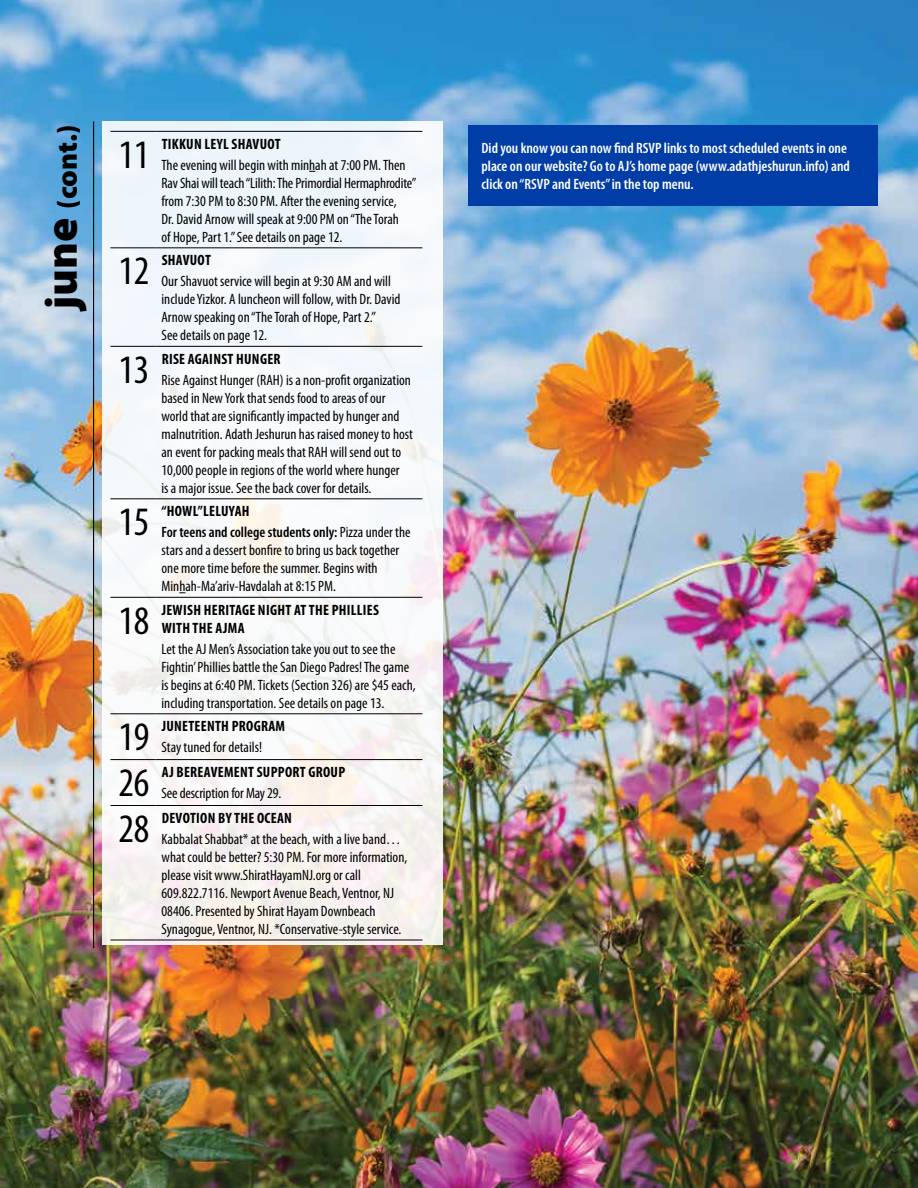
<style>
.page{position:relative;width:918px;height:1188px;background:#fff}
.page>*{position:absolute;margin:0;border:0;box-sizing:border-box;transform-origin:0 0}
.t1{font:condensed 40.5px "Myriad Pro";color:#000}
.t2{font:900 28.5px "Myriad Pro";color:#000}
.t3{font:condensed 15px/18px "Myriad Pro";color:#000}
.t4{font:600 condensed 15px/18px "Myriad Pro";color:#fff}
.t5{font:700 condensed 15px/18px "Myriad Pro";letter-spacing:.02em;color:#000}
.t6{font:600 condensed 15px/21.3px "Myriad Pro";color:#000}
.s1{font-size:45px}
.s2{font-weight:700}
.s3{font-weight:400}
</style>
<div class="page">
<img style="left:0;top:0;width:918px;height:1188px">
<div style="left:103px;top:121px;width:340px;height:824px;background:linear-gradient(to bottom,#f1f9ff,#f9f3f0)"></div>
<hr style="left:93px;top:121px;width:1px;height:827px;background:#000">
<div style="left:468px;top:125px;width:410px;height:80px;background:#003da7"></div>
<hr style="left:110px;top:131px;width:46px;height:1px;background:#000">
<hr style="left:156px;top:131px;width:266px;height:1px;background:#000">
<hr style="left:110px;top:247px;width:46px;height:1px;background:#000">
<hr style="left:156px;top:247px;width:266px;height:1px;background:#000">
<hr style="left:110px;top:346px;width:46px;height:1px;background:#000">
<hr style="left:156px;top:346px;width:266px;height:1px;background:#000">
<hr style="left:110px;top:498px;width:46px;height:1px;background:#000">
<hr style="left:156px;top:498px;width:266px;height:1px;background:#000">
<hr style="left:110px;top:597px;width:46px;height:1px;background:#000">
<hr style="left:156px;top:597px;width:266px;height:1px;background:#000">
<hr style="left:110px;top:713px;width:46px;height:1px;background:#000">
<hr style="left:156px;top:713px;width:266px;height:1px;background:#000">
<hr style="left:110px;top:759px;width:46px;height:1px;background:#000">
<hr style="left:156px;top:759px;width:266px;height:1px;background:#000">
<hr style="left:110px;top:805px;width:46px;height:1px;background:#000">
<hr style="left:156px;top:805px;width:266px;height:1px;background:#000">
<hr style="left:110px;top:940px;width:46px;height:1px;background:#000">
<hr style="left:156px;top:940px;width:266px;height:1px;background:#000">
<h2 class="t2" style="left:48px;top:310px;width:186px;rotate:-90deg"><span class="s1">june</span> (cont.)</h2>
<h1 class="t1" style="left:118px;top:130px;width:33px">11</h1>
<p class="t5" style="left:162px;top:134px;width:121px">TIKKUN LEYL SHAVUOT</p>
<p class="t3" style="left:162px;top:156px;width:257px">The evening will begin with minhah at 7:00 PM. Then Rav Shai will teach “Lilith: The Primordial Hermaphrodite” from 7:30 PM to 8:30 PM. After the evening service,<br>Dr. David Arnow will speak at 9:00 PM on “The Torah<br>of Hope, Part 1.” See details on page 12.</p>
<h1 class="t1" style="left:118px;top:246px;width:33px">12</h1>
<p class="t5" style="left:162px;top:251px;width:51px">SHAVUOT</p>
<p class="t3" style="left:162px;top:272px;width:240px">Our Shavuot service will begin at 9:30 AM and will include Yizkor. A luncheon will follow, with Dr. David Arnow speaking on “The Torah of Hope, Part 2.”<br>See details on page 12.</p>
<h1 class="t1" style="left:118px;top:345px;width:33px">13</h1>
<p class="t5" style="left:162px;top:349px;width:121px">RISE AGAINST HUNGER</p>
<p class="t3" style="left:162px;top:371px;width:253px">Rise Against Hunger (RAH) is a non-profit organization based in New York that sends food to areas of our world that are significantly impacted by hunger and malnutrition. Adath Jeshurun has raised money to host an event for packing meals that RAH will send out to 10,000 people in regions of the world where hunger<br>is a major issue. See the back cover for details.</p>
<h1 class="t1" style="left:118px;top:497px;width:33px">15</h1>
<p class="t6" style="left:162px;top:500px;width:251px"><span class="s2">“HOWL”LELUYAH<br></span>For teens and college students only: <span class="s3">Pizza under the</span></p>
<p class="t3" style="left:162px;top:541px;width:239px">stars and a dessert bonfire to bring us back together one more time before the summer. Begins with<br>Minhah-Ma’ariv-Havdalah at 8:15 PM.</p>
<h1 class="t1" style="left:118px;top:596px;width:33px">18</h1>
<p class="t5" style="left:162px;top:600px;width:219px">JEWISH HERITAGE NIGHT AT THE PHILLIES<br>WITH THE AJMA</p>
<p class="t3" style="left:162px;top:640px;width:256px">Let the AJ Men’s Association take you out to see the Fightin’ Phillies battle the San Diego Padres! The game is begins at 6:40 PM. Tickets (Section 326) are $45 each, including transportation. See details on page 13.</p>
<h1 class="t1" style="left:118px;top:712px;width:33px">19</h1>
<p class="t5" style="left:162px;top:717px;width:125px">JUNETEENTH PROGRAM</p>
<p class="t3" style="left:162px;top:738px;width:102px">Stay tuned for details!</p>
<h1 class="t1" style="left:118px;top:758px;width:33px">26</h1>
<p class="t5" style="left:162px;top:763px;width:185px">AJ BEREAVEMENT SUPPORT GROUP</p>
<p class="t3" style="left:162px;top:784px;width:121px">See description for May 29.</p>
<h1 class="t1" style="left:118px;top:804px;width:33px">28</h1>
<p class="t5" style="left:162px;top:808px;width:132px">DEVOTION BY THE OCEAN</p>
<p class="t3" style="left:162px;top:830px;width:247px">Kabbalat Shabbat* at the beach, with a live band… what could be better? 5:30 PM. For more information, please visit www.ShiratHayamNJ.org or call 609.822.7116. Newport Avenue Beach, Ventnor, NJ 08406. Presented by Shirat Hayam Downbeach Synagogue, Ventnor, NJ. *Conservative-style service.</p>
<p class="t4" style="left:482px;top:138px;width:370px">Did you know you can now find RSVP links to most scheduled events in one place on our website? Go to AJ’s home page (www.adathjeshurun.info) and click on “RSVP and Events” in the top menu.</p>
</div>
